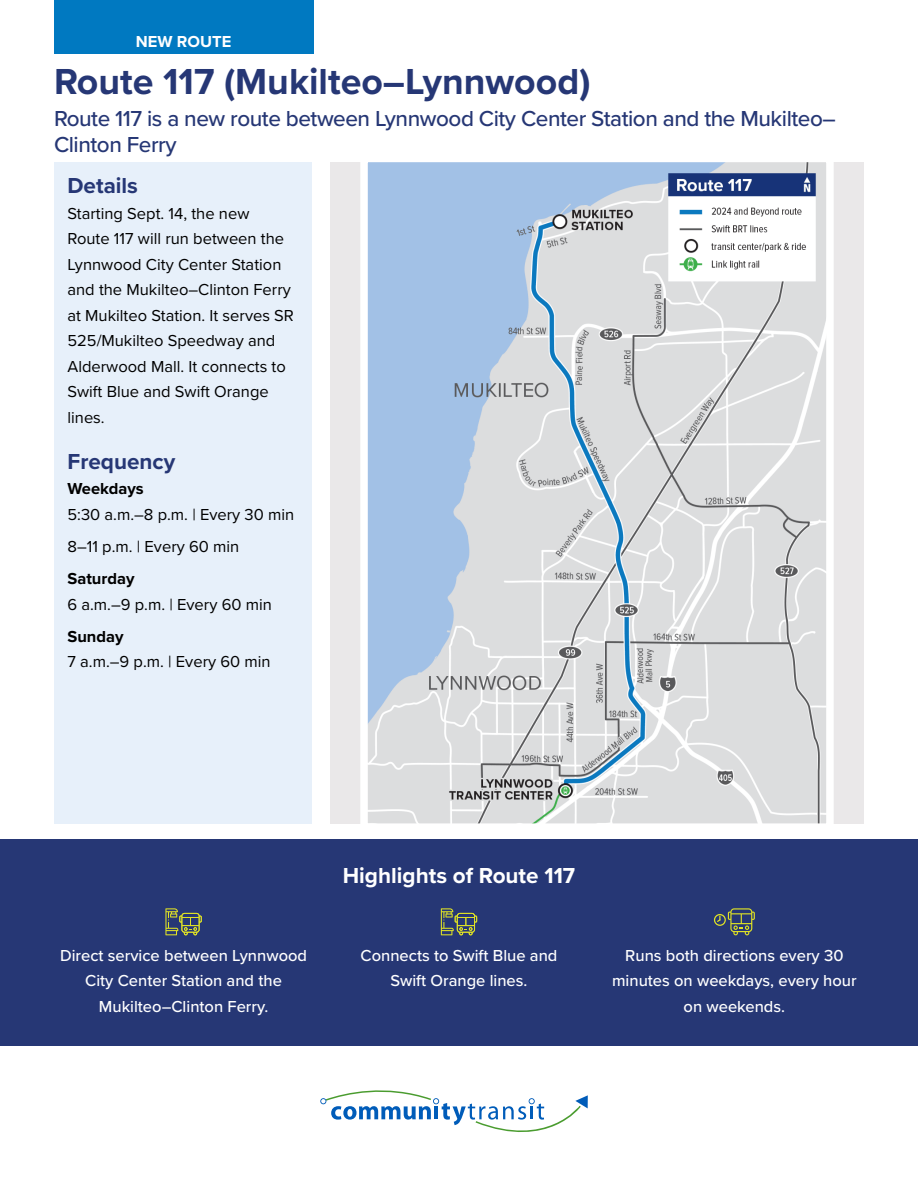
<style>
.page{position:relative;width:918px;height:1188px;background:#fff}
.page>*{position:absolute;margin:0;border:0;box-sizing:border-box;transform-origin:0 0}
.t1{font:700 37.5px "Proxima Nova";color:#263775}
.t2{font:500 22.5px/25.5px "Proxima Nova";letter-spacing:-.02em;color:#263775}
.t3{font:700 22.5px "Proxima Nova";color:#fff}
.t4{font:700 22.5px "Proxima Nova";color:#263775}
.Body_No_Space_After{font:16.5px/25.5px "Proxima Nova";color:#000}
.Callout{font:500 16.5px/25.5px "Proxima Nova";color:#fff;text-align:center}
.t5{font:700 16.5px "Proxima Nova";color:#000}
.t6{font:700 16.5px "Proxima Nova";color:#fff}
</style>
<div class="page">
<svg style="left:320px;top:1090px;width:268px;height:42px"></svg>
<div style="left:54px;top:0;width:259px;height:54px;background:#0079c1"></div>
<div style="left:330px;top:162px;width:534px;height:661px;background:#eae8e9"></div>
<svg style="left:357px;top:162px;width:480px;height:662px"></svg>
<div style="left:54px;top:162px;width:258px;height:661px;background:#e7f0fa"></div>
<div style="left:0;top:839px;width:918px;height:207px;background:#263775"></div>
<svg style="left:165px;top:908px;width:37px;height:27px"></svg>
<svg style="left:441px;top:908px;width:36px;height:27px"></svg>
<svg style="left:714px;top:908px;width:41px;height:27px"></svg>
<p class="t6" style="left:136px;top:29px;width:97px">NEW ROUTE</p>
<h1 class="t1" style="left:54px;top:54px;width:538px">Route 117 (Mukilteo–Lynnwood)</h1>
<h3 class="t2" style="left:54px;top:105px;width:783px">Route 117 is a new route between Lynnwood City Center Station and the Mukilteo–<br>Clinton Ferry</h3>
<h3 class="t4" style="left:68px;top:169px;width:72px">Details</h3>
<p class="Body_No_Space_After" style="left:68px;top:200px;width:228px">Starting Sept. 14, the new<br>Route 117 will run between the<br>Lynnwood City Center Station and the Mukilteo–Clinton Ferry at Mukilteo Station. It serves SR<br>525/Mukilteo Speedway and<br>Alderwood Mall. It connects to<br>Swift Blue and Swift Orange lines.</p>
<h3 class="t4" style="left:68px;top:444px;width:109px">Frequency</h3>
<p class="t5" style="left:68px;top:476px;width:78px">Weekdays</p>
<p class="Body_No_Space_After" style="left:68px;top:501px;width:228px">5:30 a.m.–8 p.m. | Every 30 min</p>
<p class="Body_No_Space_After" style="left:68px;top:533px;width:173px">8–11 p.m. | Every 60 min</p>
<p class="t5" style="left:68px;top:566px;width:69px">Saturday</p>
<p class="Body_No_Space_After" style="left:68px;top:591px;width:206px">6 a.m.–9 p.m. | Every 60 min</p>
<p class="t5" style="left:68px;top:624px;width:58px">Sunday</p>
<p class="Body_No_Space_After" style="left:68px;top:649px;width:205px">7 a.m.–9 p.m. | Every 60 min</p>
<h3 class="t3" style="left:343px;top:859px;width:234px">Highlights of Route 117</h3>
<p class="Callout" style="left:60px;top:942px;width:248px">Direct service between Lynnwood<br>City Center Station and the<br>Mukilteo–Clinton Ferry.</p>
<p class="Callout" style="left:361px;top:942px;width:198px">Connects to Swift Blue and<br>Swift Orange lines.</p>
<p class="Callout" style="left:612px;top:942px;width:246px">Runs both directions every 30 minutes on weekdays, every hour on weekends.</p>
</div>
